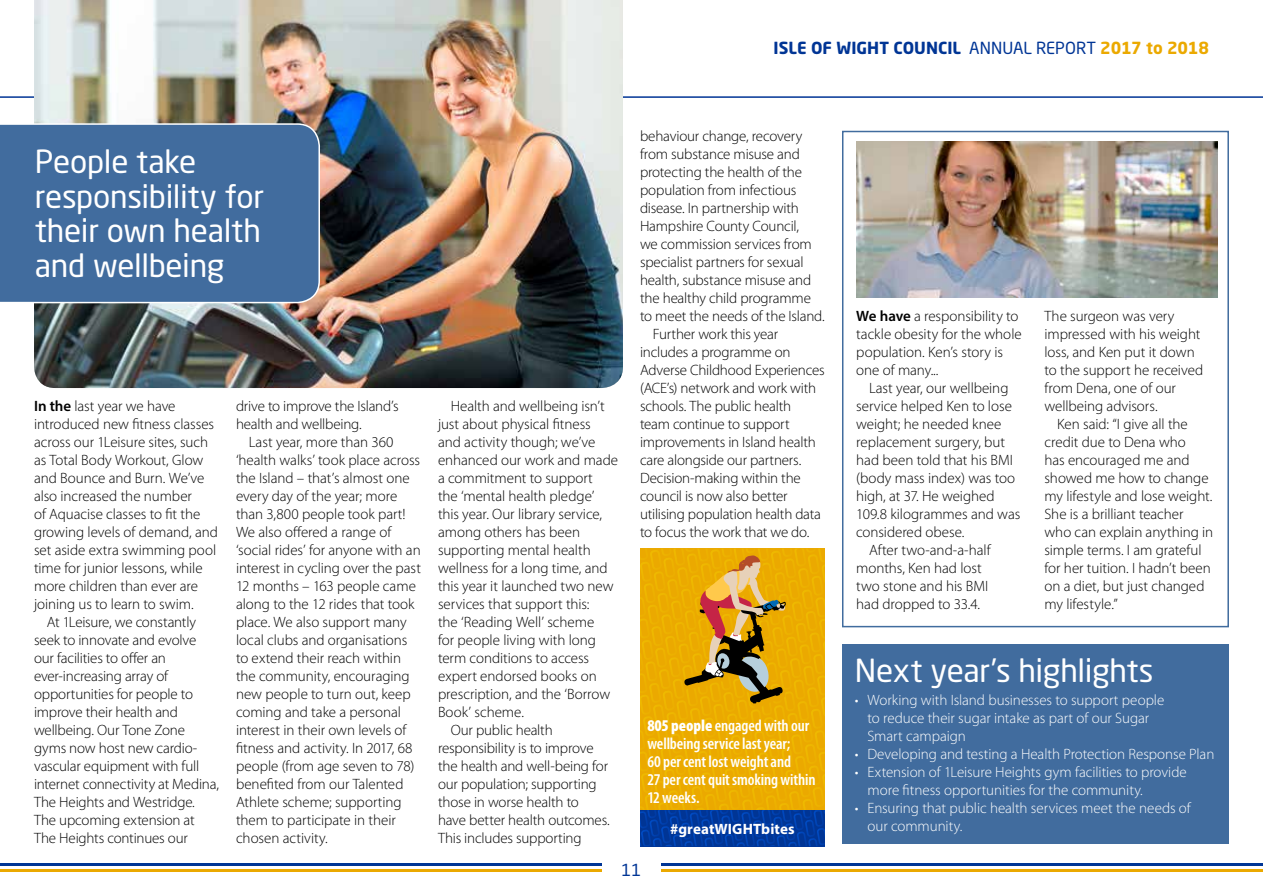
<style>
.page{position:relative;width:1263px;height:893px;background:#fff}
.page>*{position:absolute;margin:0;border:0;box-sizing:border-box;transform-origin:0 0}
.t1{font:31.5px/34.5px "Neo Sans Std";letter-spacing:-.01em;color:#fff}
.t2{font:600 condensed 16.5px/18px "Myriad Pro";letter-spacing:-.005em;color:#fff}
.t3{font:700 16.5px "Neo Sans Std";color:#003595}
.t4{font:16.5px "Neo Sans Std";color:#003595}
.t5{font:300 15px/18px "Myriad Pro";letter-spacing:-.005em;color:#000}
.t6{font:300 15px/18px "Myriad Pro";letter-spacing:-.005em;color:#fff}
.t7{font:700 15px "Myriad Pro";letter-spacing:.005em;color:#fff}
.s1{font-weight:400}
.s2{color:#eba900}
.s3{font-weight:600}
.s4{font-weight:900}
</style>
<div class="page">
<hr style="left:0;top:96px;width:1263px;height:2px;background:#003595">
<hr style="left:661px;top:869px;width:602px;height:3px;background:#eba900">
<hr style="left:661px;top:863px;width:602px;height:3px;background:#003595">
<hr style="left:0;top:869px;width:602px;height:3px;background:#eba900">
<hr style="left:0;top:863px;width:602px;height:3px;background:#003595">
<img style="left:34px;top:0;width:589px;height:388px">
<div style="left:0;top:123px;width:320px;height:180px;background:#416c9e"></div>
<div style="left:842px;top:644px;width:387px;height:199px;background:#416c9e"></div>
<div style="left:842px;top:131px;width:387px;height:496px;border:2px solid #416c9e"></div>
<img style="left:856px;top:141px;width:362px;height:157px">
<svg style="left:640px;top:548px;width:185px;height:299px;background:#c3961d"></svg>
<p class="t3" style="left:774px;top:38px;width:437px">ISLE OF WIGHT COUNCIL <span class="s1">ANNUAL REPORT</span> <span class="s2">2017 to 2018</span></p>
<h1 class="t1" style="left:35px;top:144px;width:231px">People take responsibility for their own health and wellbeing</h1>
<p class="t5" style="left:34px;top:397px;width:185px"><span class="s3">In the</span> last year we have introduced new fitness classes across our 1Leisure sites, such as Total Body Workout, Glow and Bounce and Burn. We’ve also increased the number<br>of Aquacise classes to fit the growing levels of demand, and set aside extra swimming pool time for junior lessons, while more children than ever are joining us to learn to swim.</p>
<p class="t5" style="left:34px;top:613px;width:186px;text-indent:13px">At 1Leisure, we constantly seek to innovate and evolve our facilities to offer an ever-increasing array of opportunities for people to improve their health and wellbeing. Our Tone Zone gyms now host new cardio&shy;vascular equipment with full internet connectivity at Medina,<br>The Heights and Westridge.<br>The upcoming extension at<br>The Heights continues our</p>
<p class="t5" style="left:236px;top:397px;width:164px">drive to improve the Island’s health and wellbeing.</p>
<p class="t5" style="left:236px;top:433px;width:186px;text-indent:13px">Last year, more than 360 ‘health walks’ took place across the Island – that’s almost one every day of the year; more than 3,800 people took part!<br>We also offered a range of ‘social rides’ for anyone with an interest in cycling over the past<br>12 months – 163 people came along to the 12 rides that took place. We also support many local clubs and organisations to extend their reach within the community, encouraging new people to turn out, keep coming and take a personal interest in their own levels of fitness and activity. In 2017, 68 people (from age seven to 78) benefited from our Talented<br>Athlete scheme; supporting them to participate in their chosen activity.</p>
<p class="t5" style="left:451px;top:397px;width:156px">Health and wellbeing isn’t</p>
<p class="t5" style="left:438px;top:415px;width:154px">just about physical fitness</p>
<p class="t5" style="left:438px;top:433px;width:159px">and activity though; we’ve</p>
<p class="t5" style="left:438px;top:451px;width:182px">enhanced our work and made</p>
<p class="t5" style="left:438px;top:469px;width:156px">a commitment to support</p>
<p class="t5" style="left:438px;top:487px;width:158px">the ‘mental health pledge’</p>
<p class="t5" style="left:438px;top:505px;width:166px">this year. Our library service,</p>
<p class="t5" style="left:438px;top:523px;width:144px">among others has been</p>
<p class="t5" style="left:438px;top:541px;width:154px">supporting mental health</p>
<p class="t5" style="left:438px;top:559px;width:171px">wellness for a long time, and</p>
<p class="t5" style="left:438px;top:577px;width:177px">this year it launched two new</p>
<p class="t5" style="left:438px;top:595px;width:153px">services that support this:</p>
<p class="t5" style="left:438px;top:613px;width:158px">the ‘Reading Well’ scheme</p>
<p class="t5" style="left:438px;top:631px;width:160px">for people living with long</p>
<p class="t5" style="left:438px;top:649px;width:153px">term conditions to access</p>
<p class="t5" style="left:438px;top:667px;width:160px">expert endorsed books on</p>
<p class="t5" style="left:438px;top:685px;width:174px">prescription, and the ‘Borrow</p>
<p class="t5" style="left:438px;top:703px;width:87px">Book’ scheme.</p>
<p class="t5" style="left:451px;top:721px;width:104px">Our public health</p>
<p class="t5" style="left:438px;top:739px;width:157px">responsibility is to improve</p>
<p class="t5" style="left:438px;top:757px;width:172px">the health and well-being for</p>
<p class="t5" style="left:438px;top:775px;width:160px">our population; supporting</p>
<p class="t5" style="left:438px;top:793px;width:142px">those in worse health to</p>
<p class="t5" style="left:438px;top:811px;width:173px">have better health outcomes.</p>
<p class="t5" style="left:438px;top:829px;width:145px">This includes supporting</p>
<p class="t5" style="left:640px;top:127px;width:164px">behaviour change, recovery</p>
<p class="t5" style="left:640px;top:145px;width:161px">from substance misuse and</p>
<p class="t5" style="left:640px;top:163px;width:164px">protecting the health of the</p>
<p class="t5" style="left:640px;top:181px;width:158px">population from infectious</p>
<p class="t5" style="left:640px;top:199px;width:160px">disease. In partnership with</p>
<p class="t5" style="left:640px;top:217px;width:161px">Hampshire County Council,</p>
<p class="t5" style="left:640px;top:235px;width:173px">we commission services from</p>
<p class="t5" style="left:640px;top:253px;width:165px">specialist partners for sexual</p>
<p class="t5" style="left:640px;top:271px;width:173px">health, substance misuse and</p>
<p class="t5" style="left:640px;top:289px;width:173px">the healthy child programme</p>
<p class="t5" style="left:640px;top:307px;width:186px">to meet the needs of the Island.</p>
<p class="t5" style="left:653px;top:325px;width:127px">Further work this year</p>
<p class="t5" style="left:640px;top:343px;width:152px">includes a programme on</p>
<p class="t5" style="left:640px;top:361px;width:186px">Adverse Childhood Experiences</p>
<p class="t5" style="left:640px;top:379px;width:178px">(ACE’s) network and work with</p>
<p class="t5" style="left:640px;top:397px;width:153px">schools. The public health</p>
<p class="t5" style="left:640px;top:415px;width:151px">team continue to support</p>
<p class="t5" style="left:640px;top:433px;width:177px">improvements in Island health</p>
<p class="t5" style="left:640px;top:451px;width:163px">care alongside our partners.</p>
<p class="t5" style="left:640px;top:469px;width:162px">Decision-making within the</p>
<p class="t5" style="left:640px;top:487px;width:149px">council is now also better</p>
<p class="t5" style="left:640px;top:505px;width:183px">utilising population health data</p>
<p class="t5" style="left:640px;top:523px;width:171px">to focus the work that we do.</p>
<p class="t2" style="left:647px;top:716px;width:170px"><span class="s4">805 people</span> engaged with our wellbeing service last year;<br>60 per cent lost weight and<br>27 per cent quit smoking within<br>12 weeks.</p>
<p class="t7" style="left:670px;top:819px;width:126px">#greatWIGHTbites</p>
<p class="t4" style="left:622px;top:860px;width:21px">11</p>
<p class="t5" style="left:856px;top:307px;width:167px"><span class="s3">We have</span> a responsibility to tackle obesity for the whole population. Ken’s story is one of many...</p>
<p class="t5" style="left:869px;top:379px;width:141px">Last year, our wellbeing</p>
<p class="t5" style="left:856px;top:397px;width:157px">service helped Ken to lose</p>
<p class="t5" style="left:856px;top:415px;width:147px">weight; he needed knee</p>
<p class="t5" style="left:856px;top:433px;width:150px">replacement surgery, but</p>
<p class="t5" style="left:856px;top:451px;width:158px">had been told that his BMI</p>
<p class="t5" style="left:856px;top:469px;width:160px">(body mass index) was too</p>
<p class="t5" style="left:856px;top:487px;width:140px">high, at 37. He weighed</p>
<p class="t5" style="left:856px;top:505px;width:166px">109.8 kilogrammes and was</p>
<p class="t5" style="left:856px;top:523px;width:110px">considered obese.</p>
<p class="t5" style="left:869px;top:541px;width:123px">After two-and-a-half</p>
<p class="t5" style="left:856px;top:559px;width:127px">months, Ken had lost</p>
<p class="t5" style="left:856px;top:577px;width:133px">two stone and his BMI</p>
<p class="t5" style="left:856px;top:595px;width:125px">had dropped to 33.4.</p>
<p class="t5" style="left:1044px;top:307px;width:160px">The surgeon was very impressed with his weight loss, and Ken put it down to the support he received from Dena, one of our wellbeing advisors.</p>
<p class="t5" style="left:1044px;top:415px;width:170px;text-indent:13px">Ken said: “I give all the credit due to Dena who<br>has encouraged me and showed me how to change my lifestyle and lose weight.<br>She is a brilliant teacher who can explain anything in simple terms. I am grateful for her tuition. I hadn’t been on a diet, but just changed my lifestyle.”</p>
<h1 class="t1" style="left:855px;top:653px;width:300px">Next year’s highlights</h1>
<p class="t6" style="left:867px;top:690px;width:298px;text-indent:-13px">• Working with Island businesses to support people to reduce their sugar intake as part of our Sugar<br>Smart campaign</p>
<p class="t6" style="left:855px;top:744px;width:361px">• Developing and testing a Health Protection Response Plan</p>
<p class="t6" style="left:867px;top:762px;width:321px;text-indent:-13px">• Extension of 1Leisure Heights gym facilities to provide more fitness opportunities for the community.</p>
<p class="t6" style="left:867px;top:798px;width:325px;text-indent:-13px">• Ensuring that public health services meet the needs of our community.</p>
</div>
